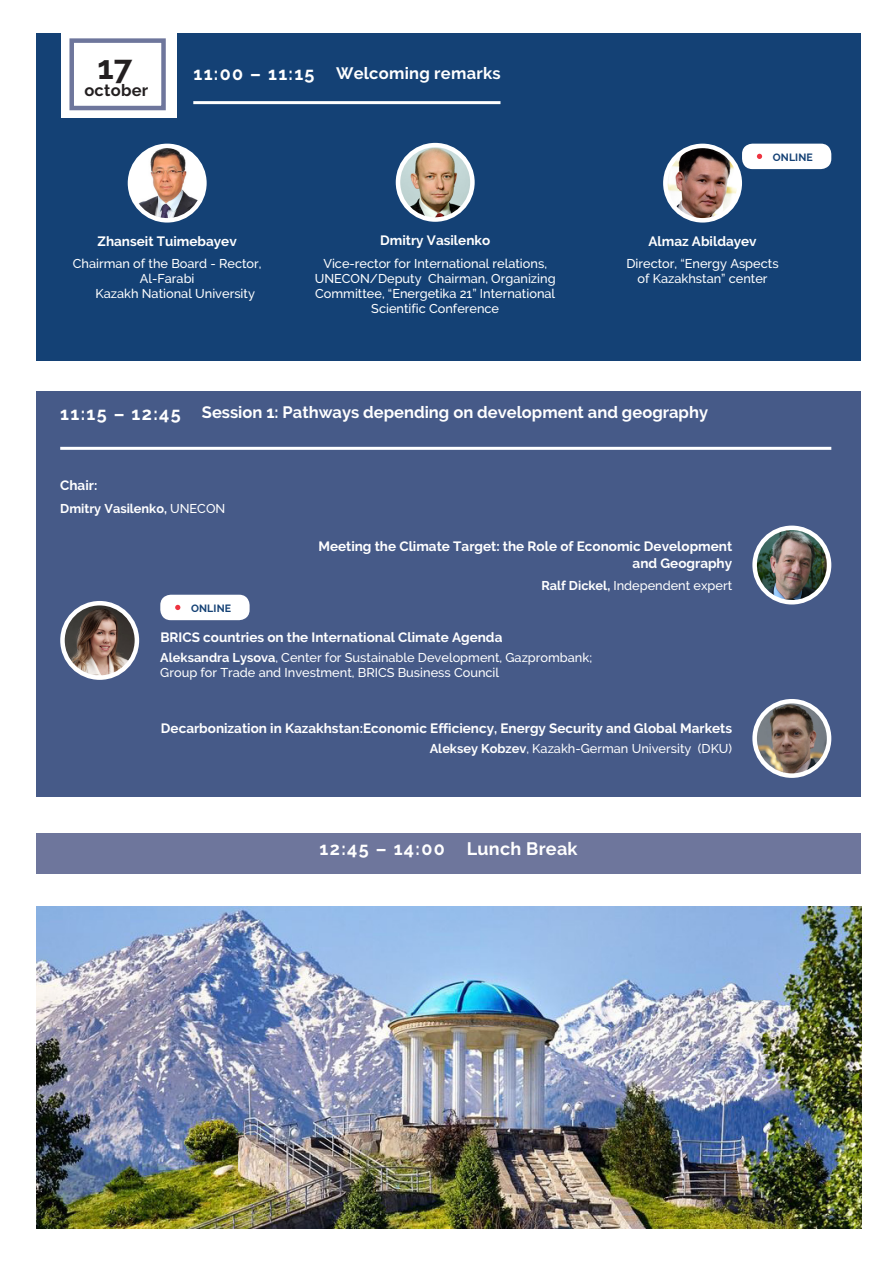
<style>
.page{position:relative;width:893px;height:1263px;background:#fff}
.page>*{position:absolute;margin:0;border:0;box-sizing:border-box;transform-origin:0 0}
.t1{font:700 33px "Raleway";color:#231f20}
.t2{font:700 18px "Raleway";letter-spacing:.075em;color:#fff}
.t3{font:700 18px "Raleway";letter-spacing:.015em;color:#fff}
.t4{font:700 16.5px "Raleway";color:#fff}
.t5{font:700 16.5px "Raleway";letter-spacing:.015em;color:#231f20}
.t6{font:700 13.5px "Raleway";color:#fff}
.t7{font:500 12.75px/15px "Raleway";color:#fff}
.t8{font:700 12.75px "Raleway";color:#fff}
.t9{font:700 10.5px "Raleway";letter-spacing:.015em;color:#144175}
.s1{font-weight:500}
.s2{font-weight:700}
</style>
<div class="page">
<div style="left:36px;top:391px;width:825px;height:405px;background:#465a88"></div>
<div style="left:36px;top:33px;width:825px;height:328px;background:#144175"></div>
<div style="left:36px;top:833px;width:825px;height:40px;background:#6e769c"></div>
<img style="left:130px;top:146px;width:74px;height:74px;border-radius:37px">
<div style="left:128px;top:144px;width:79px;height:79px;border:4px solid #fff;border-radius:50%"></div>
<img style="left:398px;top:145px;width:74px;height:75px;border-radius:37px">
<div style="left:396px;top:143px;width:79px;height:79px;border:4px solid #fff;border-radius:50%"></div>
<img style="left:665px;top:146px;width:75px;height:74px;border-radius:37px">
<div style="left:663px;top:144px;width:79px;height:79px;border:4px solid #fff;border-radius:50%"></div>
<hr style="left:193px;top:101px;width:307px;height:3px;background:#fff">
<hr style="left:60px;top:447px;width:771px;height:3px;background:#fff">
<div style="left:61px;top:30px;width:115px;height:87px;background:#fff"></div>
<div style="left:69px;top:38px;width:97px;height:72px;border:4px solid #6e769c"></div>
<div style="left:742px;top:144px;width:89px;height:25px;background:#fff;border-radius:10px"></div>
<svg style="left:757px;top:154px;width:5px;height:5px"></svg>
<div style="left:160px;top:595px;width:90px;height:25px;background:#fff;border-radius:10px"></div>
<svg style="left:175px;top:605px;width:5px;height:5px"></svg>
<img style="left:755px;top:528px;width:74px;height:74px;border-radius:37px">
<div style="left:752px;top:526px;width:79px;height:78px;border:4px solid #fff;border-radius:50%"></div>
<img style="left:36px;top:906px;width:825px;height:322px">
<img style="left:62px;top:603px;width:75px;height:75px;border-radius:37px">
<div style="left:60px;top:601px;width:79px;height:79px;border:4px solid #fff;border-radius:50%"></div>
<img style="left:755px;top:701px;width:74px;height:75px;border-radius:37px">
<div style="left:752px;top:699px;width:79px;height:79px;border:4px solid #fff;border-radius:50%"></div>
<p class="t1" style="left:97px;top:48px;width:36px">17</p>
<p class="t5" style="left:84px;top:80px;width:65px">october</p>
<p class="t2" style="left:193px;top:63px;width:123px">11:00 – 11:15</p>
<p class="t4" style="left:336px;top:63px;width:166px">Welcoming remarks</p>
<p class="t9" style="left:773px;top:152px;width:42px">ONLINE</p>
<p class="t6" style="left:98px;top:233px;width:141px">Zhanseit Tuimebayev</p>
<p class="t6" style="left:380px;top:233px;width:112px">Dmitry Vasilenko</p>
<p class="t6" style="left:648px;top:233px;width:110px">Almaz Abildayev</p>
<p class="t7" style="left:73px;top:256px;width:190px">Chairman of the Board - Rector,</p>
<p class="t7" style="left:140px;top:271px;width:56px">Al-Farabi</p>
<p class="t7" style="left:95px;top:286px;width:161px">Kazakh National University</p>
<p class="t7" style="left:323px;top:256px;width:225px">Vice-rector for International relations,</p>
<p class="t7" style="left:315px;top:271px;width:242px">UNECON/Deputy Chairman, Organizing<br>Committee, “Energetika 21” International</p>
<p class="t7" style="left:371px;top:301px;width:129px">Scientific Conference</p>
<p class="t7" style="left:626px;top:256px;width:154px;text-align:center">Director, “Energy Aspects of Kazakhstan” center</p>
<p class="t2" style="left:60px;top:403px;width:122px">11:15 – 12:45</p>
<p class="t4" style="left:202px;top:403px;width:508px">Session 1: Pathways depending on development and geography</p>
<p class="t6" style="left:60px;top:478px;width:39px">Chair:</p>
<p class="t8" style="left:60px;top:501px;width:167px">Dmitry Vasilenko, <span class="s1">UNECON</span></p>
<p class="t9" style="left:191px;top:603px;width:42px">ONLINE</p>
<p class="t6" style="left:318px;top:539px;width:415px">Meeting the Climate Target: the Role of Economic Development</p>
<p class="t6" style="left:633px;top:555px;width:101px">and Geography</p>
<p class="t7" style="left:541px;top:578px;width:192px"><span class="s2">Ralf Dickel,</span> Independent expert</p>
<p class="t6" style="left:160px;top:629px;width:343px">BRICS countries on the International Climate Agenda</p>
<p class="t7" style="left:160px;top:650px;width:433px"><span class="s2">Aleksandra Lysova</span>, Center for Sustainable Development, Gazprombank;<br>Group for Trade and Investment, BRICS Business Council</p>
<p class="t6" style="left:161px;top:720px;width:573px">Decarbonization in Kazakhstan:Economic Efficiency, Energy Security and Global Markets</p>
<p class="t7" style="left:430px;top:741px;width:304px"><span class="s2">Aleksey Kobzev</span>, Kazakh-German University (DKU)</p>
<p class="t2" style="left:320px;top:838px;width:127px">12:45 – 14:00</p>
<p class="t3" style="left:467px;top:838px;width:112px">Lunch Break</p>
</div>
